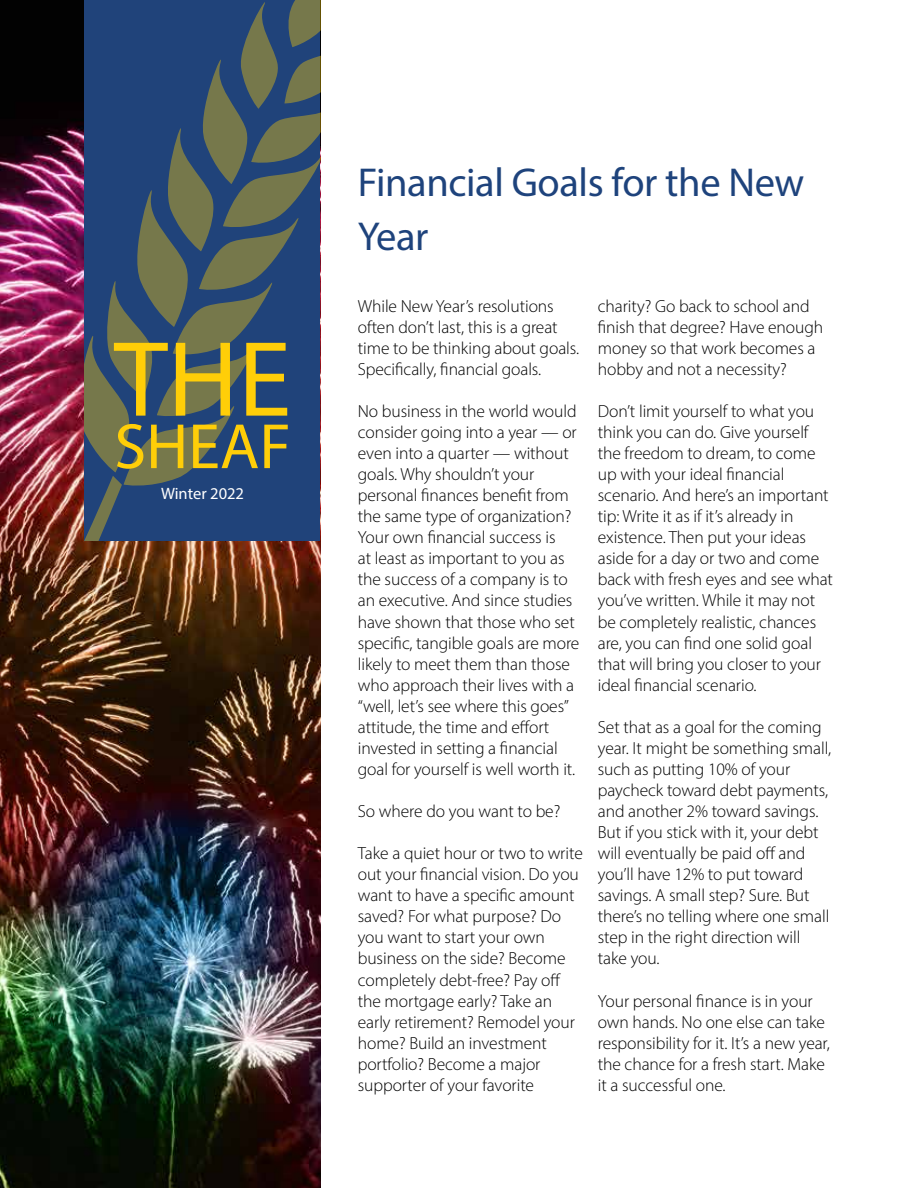
<style>
.page{position:relative;width:918px;height:1188px;background:#fff}
.page>*{position:absolute;margin:0;border:0;box-sizing:border-box;transform-origin:0 0}
.t1{font:108px "Myriad Pro";color:#ffce08}
.t2{font:64.5px "Myriad Pro";color:#ffce08}
.t3{font:40.5px/54px "Myriad Pro";letter-spacing:-.01em;color:#1e437c}
.t4{font:300 17.55px/21px "Myriad Pro";letter-spacing:-.005em;color:#000}
.t5{font:16.5px "Myriad Pro";color:#fff}
</style>
<div class="page">
<img style="left:0;top:0;width:320px;height:1188px">
<svg style="left:85px;top:0;width:235px;height:540px;background:#3a536b"></svg>
<h1 class="t1" style="left:114px;top:313px;width:179px">THE</h1>
<h2 class="t2" style="left:114px;top:407px;width:178px">SHEAF</h2>
<p class="t5" style="left:161px;top:484px;width:85px">Winter 2022</p>
<h3 class="t3" style="left:358px;top:154px;width:448px">Financial Goals for the New<br>Year</h3>
<p class="t4" style="left:358px;top:295px;width:223px">While New Year’s resolutions often don’t last, this is a great time to be thinking about goals.<br>Specifically, financial goals.</p>
<p class="t4" style="left:358px;top:400px;width:223px">No business in the world would consider going into a year — or even into a quarter — without goals. Why shouldn’t your personal finances benefit from the same type of organization?<br>Your own financial success is<br>at least as important to you as the success of a company is to an executive. And since studies have shown that those who set specific, tangible goals are more likely to meet them than those who approach their lives with a “well, let’s see where this goes” attitude, the time and effort invested in setting a financial goal for yourself is well worth it.</p>
<p class="t4" style="left:358px;top:801px;width:204px">So where do you want to be?</p>
<p class="t4" style="left:358px;top:843px;width:227px">Take a quiet hour or two to write out your financial vision. Do you want to have a specific amount saved? For what purpose? Do you want to start your own business on the side? Become completely debt-free? Pay off the mortgage early? Take an early retirement? Remodel your home? Build an investment portfolio? Become a major supporter of your favorite</p>
<p class="t4" style="left:598px;top:295px;width:227px">charity? Go back to school and finish that degree? Have enough money so that work becomes a hobby and not a necessity?</p>
<p class="t4" style="left:598px;top:400px;width:237px">Don’t limit yourself to what you think you can do. Give yourself the freedom to dream, to come up with your ideal financial scenario. And here’s an important tip: Write it as if it’s already in existence. Then put your ideas aside for a day or two and come back with fresh eyes and see what you’ve written. While it may not be completely realistic, chances are, you can find one solid goal that will bring you closer to your ideal financial scenario.</p>
<p class="t4" style="left:598px;top:716px;width:235px">Set that as a goal for the coming year. It might be something small, such as putting 10% of your paycheck toward debt payments, and another 2% toward savings.<br>But if you stick with it, your debt will eventually be paid off and you’ll have 12% to put toward savings. A small step? Sure. But there’s no telling where one small step in the right direction will take you.</p>
<p class="t4" style="left:598px;top:990px;width:234px">Your personal finance is in your own hands. No one else can take responsibility for it. It’s a new year, the chance for a fresh start. Make it a successful one.</p>
</div>
